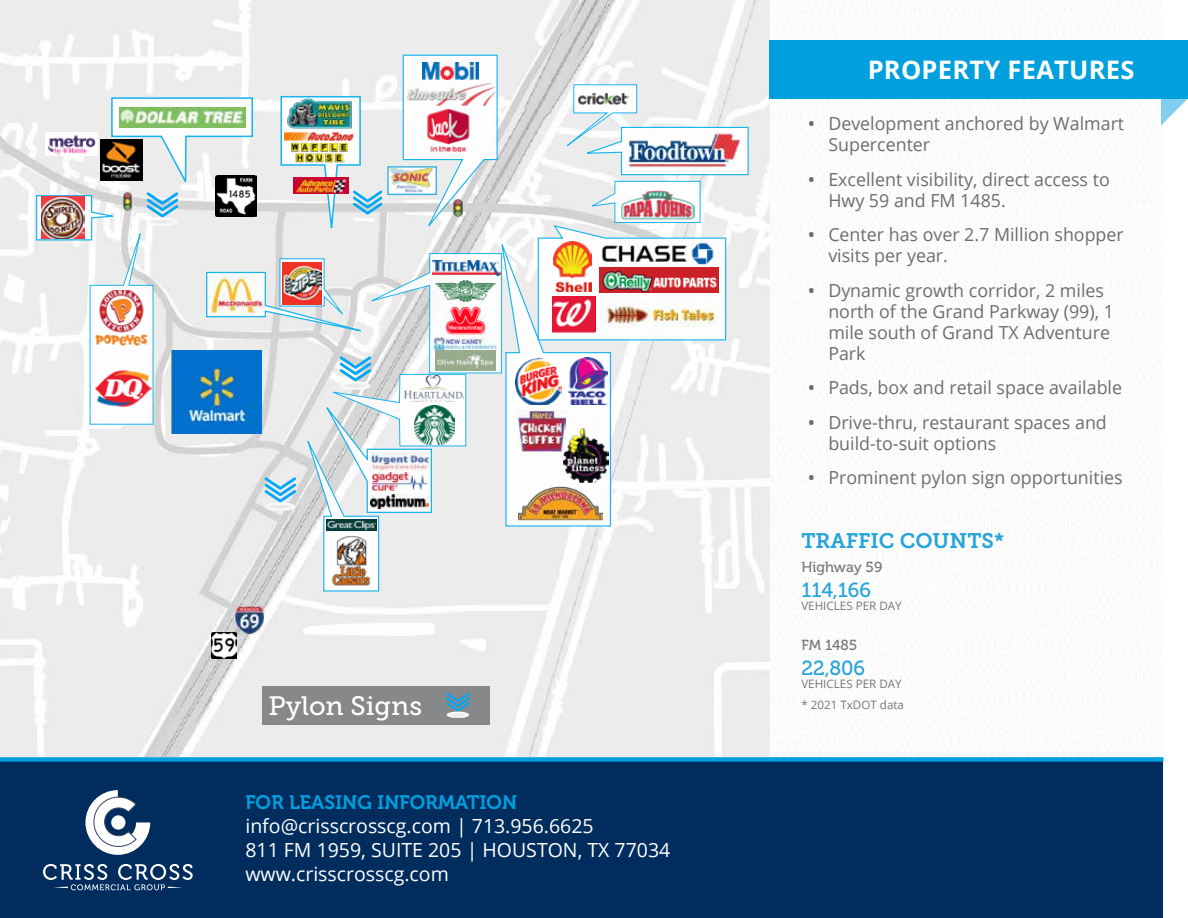
<style>
.page{position:relative;width:1188px;height:918px;background:#fff}
.page>*{position:absolute;margin:0;border:0;box-sizing:border-box;transform-origin:0 0}
.t1{font:26.55px "Museo Slab 500";color:#fff}
.t2{font:700 25.5px "Open Sans";letter-spacing:.01em;color:#fff}
.t3{font:21px "Museo Slab 700";color:#25a4dc}
.t4{font:20.4px "Museo 500";color:#25a4dc}
.t5{font:19.5px/24px "Open Sans";color:#fff}
.t6{font:19.5px "Museo 700";letter-spacing:.01em;color:#00a0df}
.t7{font:18px/21px "Open Sans";color:#6c6c74}
.t8{font:14.55px "Museo 500";letter-spacing:-.005em;color:#777}
.t9{font:11.55px/21px "Open Sans";color:#777}
.s1{font-weight:600}
</style>
<div class="page">
<img style="left:0;top:0;width:769px;height:757px">
<img style="left:211px;top:632px;width:26px;height:26px">
<img style="left:234px;top:605px;width:30px;height:28px">
<img style="left:35px;top:54px;width:714px;height:538px">
<img style="left:92px;top:364px;width:60px;height:47px">
<img style="left:284px;top:98px;width:71px;height:30px">
<img style="left:284px;top:130px;width:71px;height:11px">
<img style="left:291px;top:141px;width:57px;height:21px">
<div style="left:0;top:762px;width:1163px;height:156px;background:#002d5d"></div>
<div style="left:0;top:757px;width:1164px;height:5px;background:#00a0df"></div>
<svg style="left:43px;top:864px;width:150px;height:26px"></svg>
<svg style="left:85px;top:790px;width:65px;height:65px"></svg>
<div style="left:111px;top:815px;width:14px;height:15px;background:#fff;border-radius:50%"></div>
<svg style="left:1161px;top:99px;width:27px;height:27px"></svg>
<div style="left:769px;top:40px;width:419px;height:59px;background:#00a0df"></div>
<div style="left:262px;top:686px;width:227px;height:38px;background:#86888a"></div>
<img style="left:447px;top:713px;width:22px;height:5px">
<svg style="left:446px;top:693px;width:24px;height:20px"></svg>
<h1 class="t1" style="left:269px;top:691px;width:155px">Pylon Signs</h1>
<p class="t6" style="left:245px;top:792px;width:273px">FOR LEASING INFORMATION</p>
<p class="t5" style="left:245px;top:814px;width:427px">info@crisscrosscg.com | 713.956.6625<br>811 FM 1959, SUITE 205 | HOUSTON, TX 77034 www.crisscrosscg.com</p>
<h2 class="t2" style="left:868px;top:52px;width:268px">PROPERTY FEATURES</h2>
<p class="t7" style="left:828px;top:113px;width:297px;text-indent:-20px"><span class="s1">•</span> Development anchored by Walmart<br>Supercenter</p>
<p class="t7" style="left:828px;top:168px;width:283px;text-indent:-20px"><span class="s1">•</span> Excellent visibility, direct access to<br>Hwy 59 and FM 1485.</p>
<p class="t7" style="left:828px;top:224px;width:297px;text-indent:-20px"><span class="s1">•</span> Center has over 2.7 Million shopper visits per year.</p>
<p class="t7" style="left:828px;top:279px;width:287px;text-indent:-20px"><span class="s1">•</span> Dynamic growth corridor, 2 miles north of the Grand Parkway (99), 1 mile south of Grand TX Adventure<br>Park</p>
<p class="t7" style="left:808px;top:377px;width:316px"><span class="s1">•</span> Pads, box and retail space available</p>
<p class="t7" style="left:828px;top:411px;width:280px;text-indent:-20px"><span class="s1">•</span> Drive-thru, restaurant spaces and build-to-suit options</p>
<p class="t7" style="left:808px;top:467px;width:316px"><span class="s1">•</span> Prominent pylon sign opportunities</p>
<p class="t3" style="left:801px;top:529px;width:204px">TRAFFIC COUNTS*</p>
<p class="t8" style="left:801px;top:560px;width:82px">Highway 59</p>
<p class="t4" style="left:801px;top:579px;width:71px">114,166</p>
<p class="t9" style="left:801px;top:595px;width:102px">VEHICLES PER DAY</p>
<p class="t8" style="left:801px;top:637px;width:57px">FM 1485</p>
<p class="t4" style="left:801px;top:656px;width:65px">22,806</p>
<p class="t9" style="left:801px;top:673px;width:104px">VEHICLES PER DAY * 2021 TxDOT data</p>
</div>
